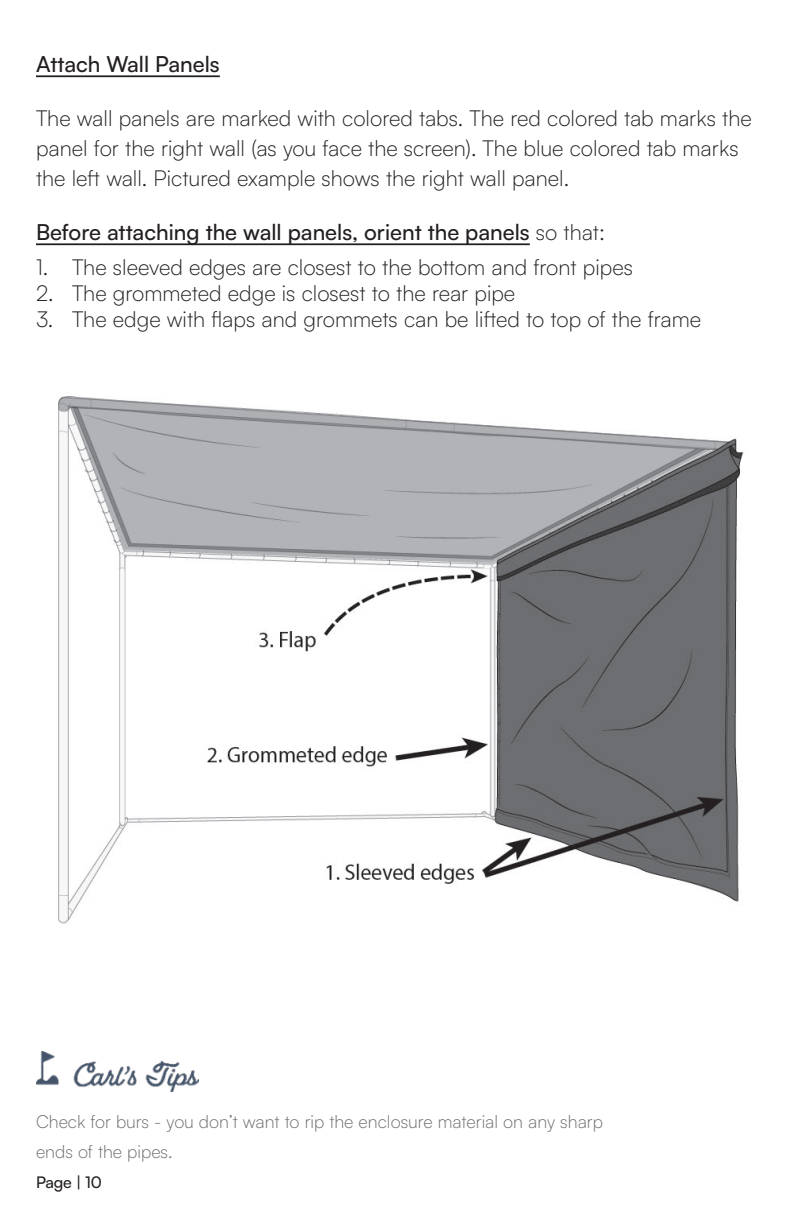
<style>
.page{position:relative;width:792px;height:1224px;background:#fff}
.page>*{position:absolute;margin:0;border:0;box-sizing:border-box;transform-origin:0 0}
.t1{font:300 22px/30px "Satoshi";color:#231f20}
.t2{font:500 22px "Satoshi";color:#231f20}
.Carl_s_Tip{font:300 18px/30px "Satoshi";color:#6c6d70}
.t3{font:500 16px "Satoshi";letter-spacing:-.01em;color:#231f20}
.s1{font-weight:300}
</style>
<div class="page">
<hr style="left:36px;top:75px;width:184px;height:2px;background:#231f20">
<hr style="left:36px;top:243px;width:494px;height:2px;background:#231f20">
<img style="left:36px;top:1052px;width:163px;height:40px">
<img style="left:58px;top:396px;width:686px;height:528px">
<p class="t2" style="left:36px;top:49px;width:185px">Attach Wall Panels</p>
<p class="t1" style="left:36px;top:102px;width:717px">The wall panels are marked with colored tabs. The red colored tab marks the panel for the right wall (as you face the screen). The blue colored tab marks the left wall. Pictured example shows the right wall panel.</p>
<p class="t2" style="left:36px;top:217px;width:571px">Before attaching the wall panels, orient the panels <span class="s1">so that:</span></p>
<p class="t1" style="left:36px;top:251px;width:598px">1. The sleeved edges are closest to the bottom and front pipes</p>
<p class="t1" style="left:36px;top:277px;width:481px">2. The grommeted edge is closest to the rear pipe</p>
<p class="t1" style="left:36px;top:303px;width:667px">3. The edge with flaps and grommets can be lifted to top of the frame</p>
<p class="Carl_s_Tip" style="left:36px;top:1106px;width:568px">Check for burs - you don’t want to rip the enclosure material on any sharp ends of the pipes.</p>
<p class="t3" style="left:36px;top:1171px;width:67px">Page | 10</p>
</div>
